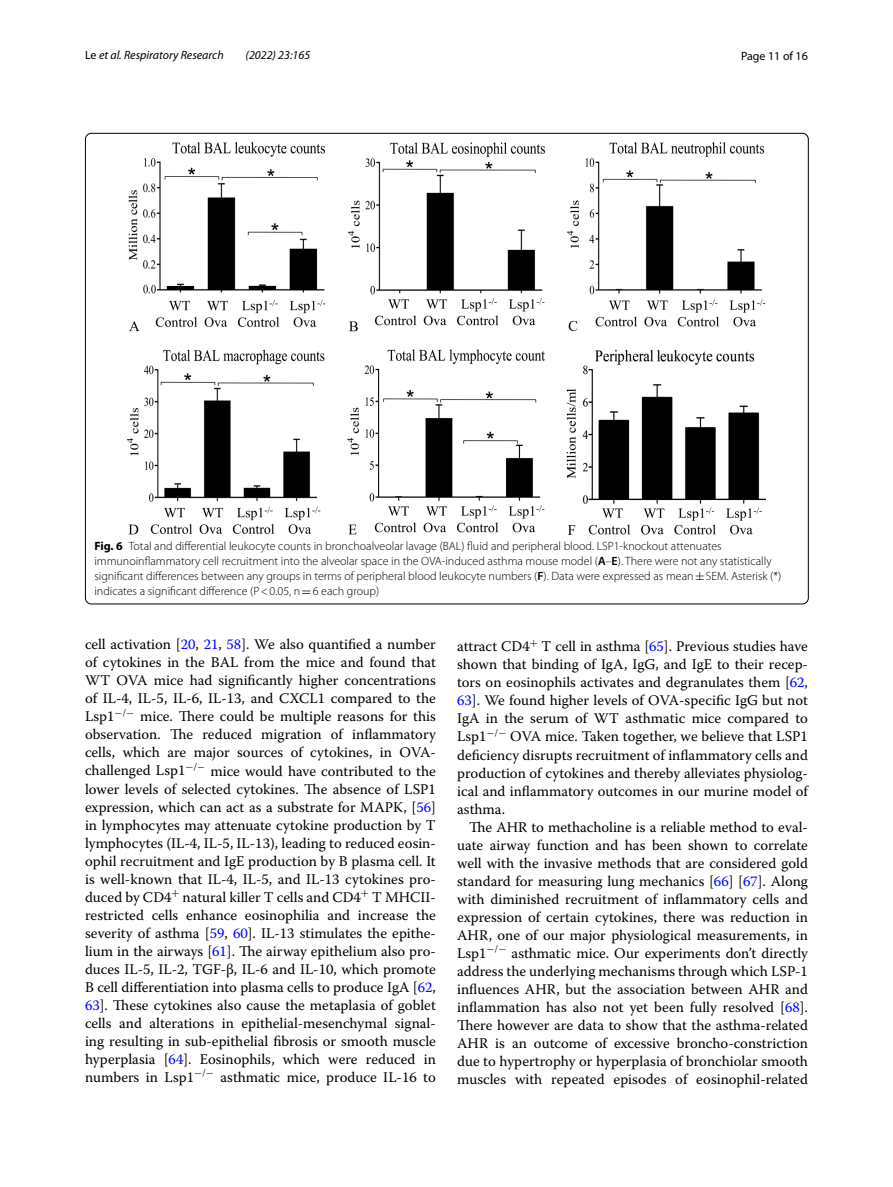
<style>
.page{position:relative;width:893px;height:1187px;background:#fff}
.page>*{position:absolute;margin:0;border:0;box-sizing:border-box;transform-origin:0 0}
.t1{font:14.7px/18px "Warnock Pro";color:#000;text-align:justify}
.t2{font:300 12px/15px "Myriad Pro";color:#000}
.t3{font:italic 12px "Myriad Pro";color:#000}
.t4{font:12px "Myriad Pro";color:#000}
.s1{font-style:normal}
.s2{font-weight:700}
.s3{font-weight:600}
.s4{font-family:"MTSY";font-weight:400}
.s5{color:#00f}
</style>
<div class="page">
<img style="left:128px;top:142px;width:638px;height:392px">
<p class="t3" style="left:85px;top:48px;width:140px"><span class="s1">Le</span> et al. Respiratory Research</p>
<p class="t3" style="left:246px;top:48px;width:66px">(2022) 23:165</p>
<p class="t4" style="left:741px;top:48px;width:68px">Page 11 of 16</p>
<p class="t2" style="left:94px;top:538px;width:688px"><span class="s2">Fig. 6</span> Total and differential leukocyte counts in bronchoalveolar lavage (BAL) fluid and peripheral blood. LSP1-knockout attenuates immunoinflammatory cell recruitment into the alveolar space in the OVA-induced asthma mouse model (<span class="s3">A</span>–<span class="s3">E</span>). There were not any statistically significant differences between any groups in terms of peripheral blood leukocyte numbers (<span class="s3">F</span>). Data were expressed as mean<span class="s4">±</span>SEM. Asterisk (*) indicates a significant difference (P&lt;0.05, n<span class="s4">=</span>6 each group)</p>
<p class="t1" style="left:85px;top:635px;width:352px">cell activation [<span class="s5">20</span>, <span class="s5">21</span>, <span class="s5">58</span>]. We also quantified a number of cytokines in the BAL from the mice and found that WT OVA mice had significantly higher concentrations of IL-4, IL-5, IL-6, IL-13, and CXCL1 compared to the Lsp1<sup>−</sup><sup>/</sup><sup>−</sup> mice. There could be multiple reasons for this observation. The reduced migration of inflammatory cells, which are major sources of cytokines, in OVA&shy;challenged Lsp1<sup>−</sup><sup>/</sup><sup>−</sup> mice would have contributed to the lower levels of selected cytokines. The absence of LSP1 expression, which can act as a substrate for MAPK, [<span class="s5">56</span>] in lymphocytes may attenuate cytokine production by T lymphocytes (IL-4, IL-5, IL-13), leading to reduced eosin&shy;ophil recruitment and IgE production by B plasma cell. It is well-known that IL-4, IL-5, and IL-13 cytokines pro&shy;duced by CD4<sup>+</sup> natural killer T cells and CD4<sup>+</sup> T MHCII&shy;restricted cells enhance eosinophilia and increase the severity of asthma [<span class="s5">59</span>, <span class="s5">60</span>]. IL-13 stimulates the epithe&shy;lium in the airways [<span class="s5">61</span>]. The airway epithelium also pro&shy;duces IL-5, IL-2, TGF-β, IL-6 and IL-10, which promote B cell differentiation into plasma cells to produce IgA [<span class="s5">62</span>, <span class="s5">63</span>]. These cytokines also cause the metaplasia of goblet cells and alterations in epithelial-mesenchymal signal&shy;ing resulting in sub-epithelial fibrosis or smooth muscle hyperplasia [<span class="s5">64</span>]. Eosinophils, which were reduced in numbers in Lsp1<sup>−</sup><sup>/</sup><sup>−</sup> asthmatic mice, produce IL-16 to</p>
<p class="t1" style="left:457px;top:637px;width:352px">attract CD4<sup>+</sup> T cell in asthma [<span class="s5">65</span>]. Previous studies have shown that binding of IgA, IgG, and IgE to their recep&shy;tors on eosinophils activates and degranulates them [<span class="s5">62</span>, <span class="s5">63</span>]. We found higher levels of OVA-specific IgG but not IgA in the serum of WT asthmatic mice compared to Lsp1<sup>−</sup><sup>/</sup><sup>−</sup> OVA mice. Taken together, we believe that LSP1 deficiency disrupts recruitment of inflammatory cells and production of cytokines and thereby alleviates physiolog&shy;ical and inflammatory outcomes in our murine model of asthma.</p>
<p class="t1" style="left:457px;top:817px;width:352px;text-indent:12px">The AHR to methacholine is a reliable method to eval&shy;uate airway function and has been shown to correlate well with the invasive methods that are considered gold standard for measuring lung mechanics [<span class="s5">66</span>] [<span class="s5">67</span>]. Along with diminished recruitment of inflammatory cells and expression of certain cytokines, there was reduction in AHR, one of our major physiological measurements, in Lsp1<sup>−</sup><sup>/</sup><sup>−</sup> asthmatic mice. Our experiments don’t directly address the underlying mechanisms through which LSP-1 influences AHR, but the association between AHR and inflammation has also not yet been fully resolved [<span class="s5">68</span>].<br>There however are data to show that the asthma-related AHR is an outcome of excessive broncho-constriction due to hypertrophy or hyperplasia of bronchiolar smooth muscles with repeated episodes of eosinophil-related</p>
</div>
